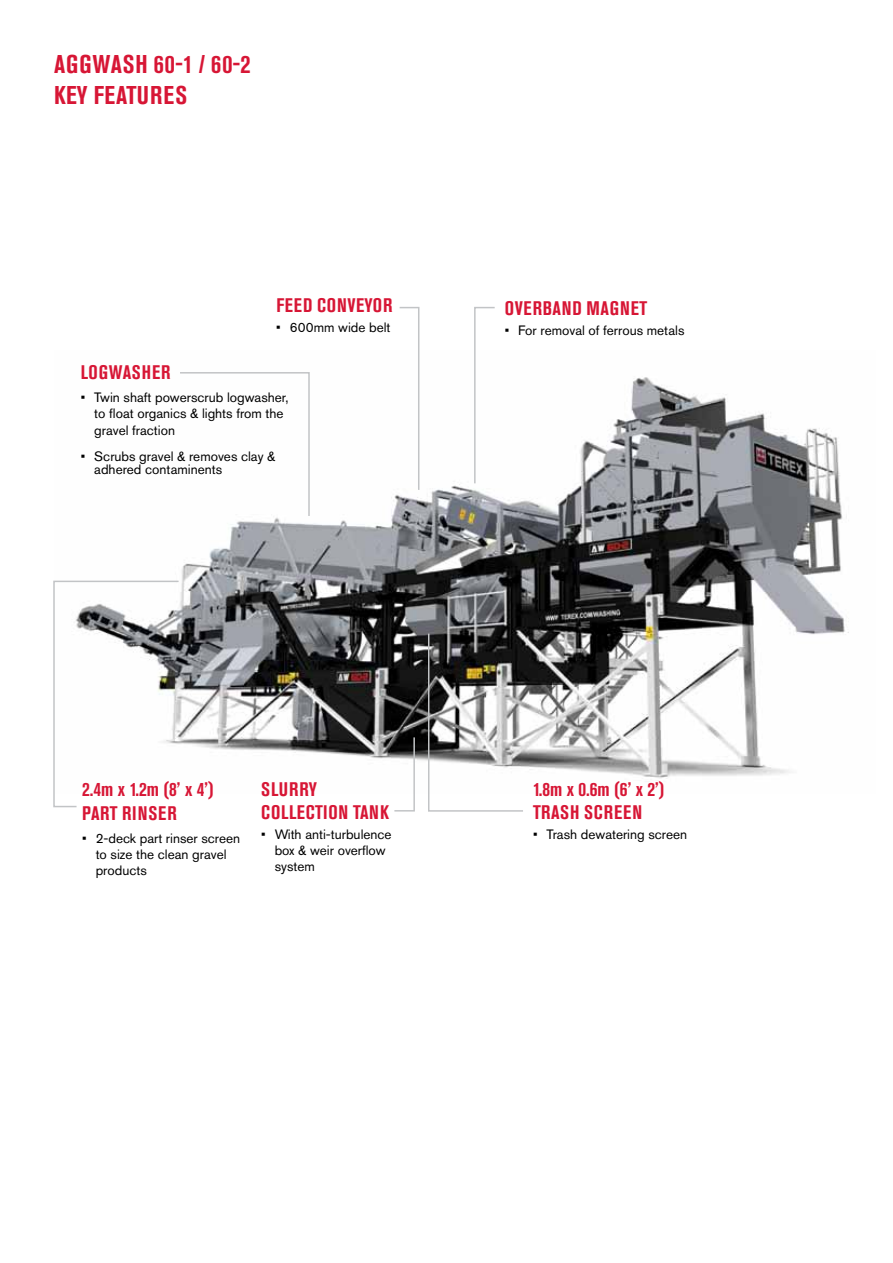
<style>
.page{position:relative;width:893px;height:1263px;background:#fff}
.page>*{position:absolute;margin:0;border:0;box-sizing:border-box;transform-origin:0 0}
.t1{font:700 condensed 25.5px "Akzidenz Grotesk Pro";color:#d71635}
.t2{font:700 condensed 19.5px/23.4px "Akzidenz Grotesk Pro";letter-spacing:.02em;color:#d71635}
.t3{font:13.5px/16.2px "Akzidenz Grotesk Pro";color:#000}
</style>
<div class="page">
<img style="left:180px;top:377px;width:669px;height:401px">
<svg style="left:398px;top:307px;width:22px;height:184px"></svg>
<svg style="left:473px;top:307px;width:23px;height:178px"></svg>
<svg style="left:180px;top:372px;width:130px;height:145px"></svg>
<svg style="left:53px;top:580px;width:127px;height:228px"></svg>
<svg style="left:393px;top:736px;width:23px;height:76px"></svg>
<svg style="left:427px;top:632px;width:97px;height:180px"></svg>
<h1 class="t1" style="left:54px;top:48px;width:15px">AGGWASH</h1>
<h1 class="t1" style="left:154px;top:48px;width:98px">60-1 / 60-2</h1>
<h1 class="t1" style="left:54px;top:78px;width:52px">KEY FEATURES</h1>
<h2 class="t2" style="left:276px;top:293px;width:61px">FEED CONVE</h2>
<h2 class="t2" style="left:364px;top:293px;width:19px">YOR</h2>
<p class="t3" style="left:276px;top:319px;width:116px">• 600mm wide belt</p>
<h2 class="t2" style="left:81px;top:360px;width:19px">LOGWASHER</h2>
<p class="t3" style="left:94px;top:389px;width:196px;text-indent:-14px">• Twin shaft powerscrub logwasher, to float organics &amp; lights from the gravel fraction</p>
<p class="t3" style="left:94px;top:449px;width:183px;line-height:13.2px;text-indent:-14px">• Scrubs gravel &amp; removes clay &amp; adhered contaminents</p>
<h2 class="t2" style="left:505px;top:296px;width:106px">OVERBAN D MAGNET</h2>
<p class="t3" style="left:505px;top:322px;width:181px">• For removal of ferrous metals</p>
<h2 class="t2" style="left:82px;top:777px;width:133px">2.4M X 1.2M (8’ X 4’)<br>PART RINSER</h2>
<p class="t3" style="left:96px;top:830px;width:146px;text-indent:-14px">• 2-deck part rinser screen to size the clean gravel products</p>
<h2 class="t2" style="left:261px;top:777px;width:20px">SLURR</h2>
<h2 class="t2" style="left:309px;top:777px;width:10px">Y</h2>
<h2 class="t2" style="left:261px;top:800px;width:20px">COLLECTION</h2>
<h2 class="t2" style="left:353px;top:800px;width:37px">TAN K</h2>
<p class="t3" style="left:275px;top:826px;width:118px;text-indent:-14px">• With anti-turbulence box &amp; weir overflow system</p>
<h2 class="t2" style="left:533px;top:777px;width:133px">1.8M X 0.6M (6’ X 2’)<br>TRASH</h2>
<h2 class="t2" style="left:584px;top:800px;width:21px">SCREEN</h2>
<p class="t3" style="left:533px;top:826px;width:156px">• Trash dewatering screen</p>
</div>
